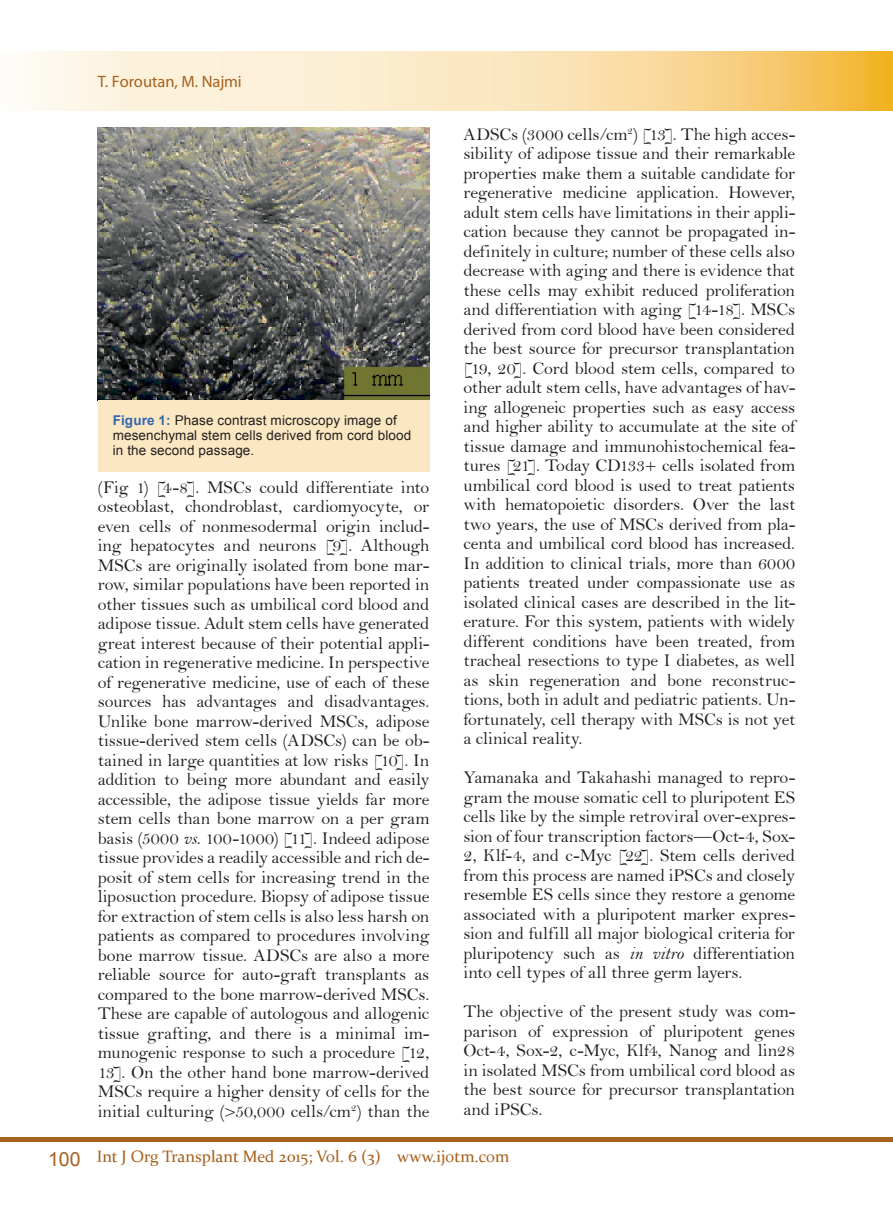
<style>
.page{position:relative;width:893px;height:1212px;background:#fff}
.page>*{position:absolute;margin:0;border:0;box-sizing:border-box;transform-origin:0 0}
.Body_first_Para{font:18px/19.5px "Bell";letter-spacing:-.005em;color:#231f20;text-align:justify}
.Body{font:18px/19.5px "Bell";letter-spacing:-.01em;color:#231f20;text-align:justify}
.t1{font:16.5px "Constantia";color:#a6611c}
.Runnig_Author{font:16.5px "Myriad Pro";letter-spacing:-.005em;color:#a6611c}
.Figure{font:13.5px/15px "Arial";letter-spacing:.01em;color:#231f20}
.s1{font-weight:700;color:#3665b0}
.s2{font-family:"Bell MT Italic"}
.s3{font-family:"Arial";font-size:19.5px}
</style>
<div class="page">
<div style="left:0;top:1137px;width:893px;height:5px;background:#a6611c"></div>
<img style="left:30px;top:52px;width:863px;height:59px">
<img style="left:98px;top:128px;width:331px;height:273px">
<div style="left:98px;top:401px;width:331px;height:71px;background:#fbe8c2"></div>
<p class="Runnig_Author" style="left:98px;top:72px;width:146px">T. Foroutan, M. Najmi</p>
<p class="Figure" style="left:113px;top:413px;width:300px"><span class="s1">Figure 1:</span> Phase contrast microscopy image of mesenchymal stem cells derived from cord blood in the second passage.</p>
<p class="Body_first_Para" style="left:98px;top:477px;width:333px">(Fig 1) [4-8]. MSCs could differentiate into osteoblast, chondroblast, cardiomyocyte, or even cells of nonmesodermal origin includ&shy;ing hepatocytes and neurons [9]. Although MSCs are originally isolated from bone mar&shy;row, similar populations have been reported in other tissues such as umbilical cord blood and adipose tissue. Adult stem cells have generated great interest because of their potential appli&shy;cation in regenerative medicine. In perspective of regenerative medicine, use of each of these sources has advantages and disadvantages.<br>Unlike bone marrow-derived MSCs, adipose tissue-derived stem cells (ADSCs) can be ob&shy;tained in large quantities at low risks [10]. In addition to being more abundant and easily accessible, the adipose tissue yields far more stem cells than bone marrow on a per gram basis (5000 <span class="s2">vs</span>. 100-1000) [11]. Indeed adipose tissue provides a readily accessible and rich de&shy;posit of stem cells for increasing trend in the liposuction procedure. Biopsy of adipose tissue for extraction of stem cells is also less harsh on patients as compared to procedures involving bone marrow tissue. ADSCs are also a more reliable source for auto-graft transplants as compared to the bone marrow-derived MSCs.<br>These are capable of autologous and allogenic tissue grafting, and there is a minimal im&shy;munogenic response to such a procedure [12, 13]. On the other hand bone marrow-derived MSCs require a higher density of cells for the initial culturing (&gt;50,000 cells/cm<sup>2</sup>) than the</p>
<p class="Body_first_Para" style="left:463px;top:124px;width:333px">ADSCs (3000 cells/cm<sup>2</sup>) [13]. The high acces&shy;sibility of adipose tissue and their remarkable properties make them a suitable candidate for regenerative medicine application. However, adult stem cells have limitations in their appli&shy;cation because they cannot be propagated in&shy;definitely in culture; number of these cells also decrease with aging and there is evidence that these cells may exhibit reduced proliferation and differentiation with aging [14-18]. MSCs derived from cord blood have been considered the best source for precursor transplantation [19, 20]. Cord blood stem cells, compared to other adult stem cells, have advantages of hav&shy;ing allogeneic properties such as easy access and higher ability to accumulate at the site of tissue damage and immunohistochemical fea&shy;tures [21]. Today CD133+ cells isolated from umbilical cord blood is used to treat patients with hematopoietic disorders. Over the last two years, the use of MSCs derived from pla&shy;centa and umbilical cord blood has increased.<br>In addition to clinical trials, more than 6000 patients treated under compassionate use as isolated clinical cases are described in the lit&shy;erature. For this system, patients with widely different conditions have been treated, from tracheal resections to type I diabetes, as well as skin regeneration and bone reconstruc&shy;tions, both in adult and pediatric patients. Un&shy;fortunately, cell therapy with MSCs is not yet a clinical reality.</p>
<p class="Body" style="left:463px;top:768px;width:333px">Yamanaka and Takahashi managed to repro&shy;gram the mouse somatic cell to pluripotent ES cells like by the simple retroviral over-expres&shy;sion of four transcription factors—Oct-4, Sox-2, Klf-4, and c-Myc [22]. Stem cells derived from this process are named iPSCs and closely resemble ES cells since they restore a genome associated with a pluripotent marker expres&shy;sion and fulfill all major biological criteria for pluripotency such as <span class="s2">in vitro</span> differentiation into cell types of all three germ layers.</p>
<p class="Body" style="left:463px;top:1002px;width:333px">The objective of the present study was com&shy;parison of expression of pluripotent genes Oct-4, Sox-2, c-Myc, Klf4, Nanog and lin28 in isolated MSCs from umbilical cord blood as the best source for precursor transplantation and iPSCs.</p>
<p class="t1" style="left:48px;top:1145px;width:463px"><span class="s3">100</span> Int J Org Transplant Med 2015; Vol. 6 (3) www.ijotm.com</p>
</div>
